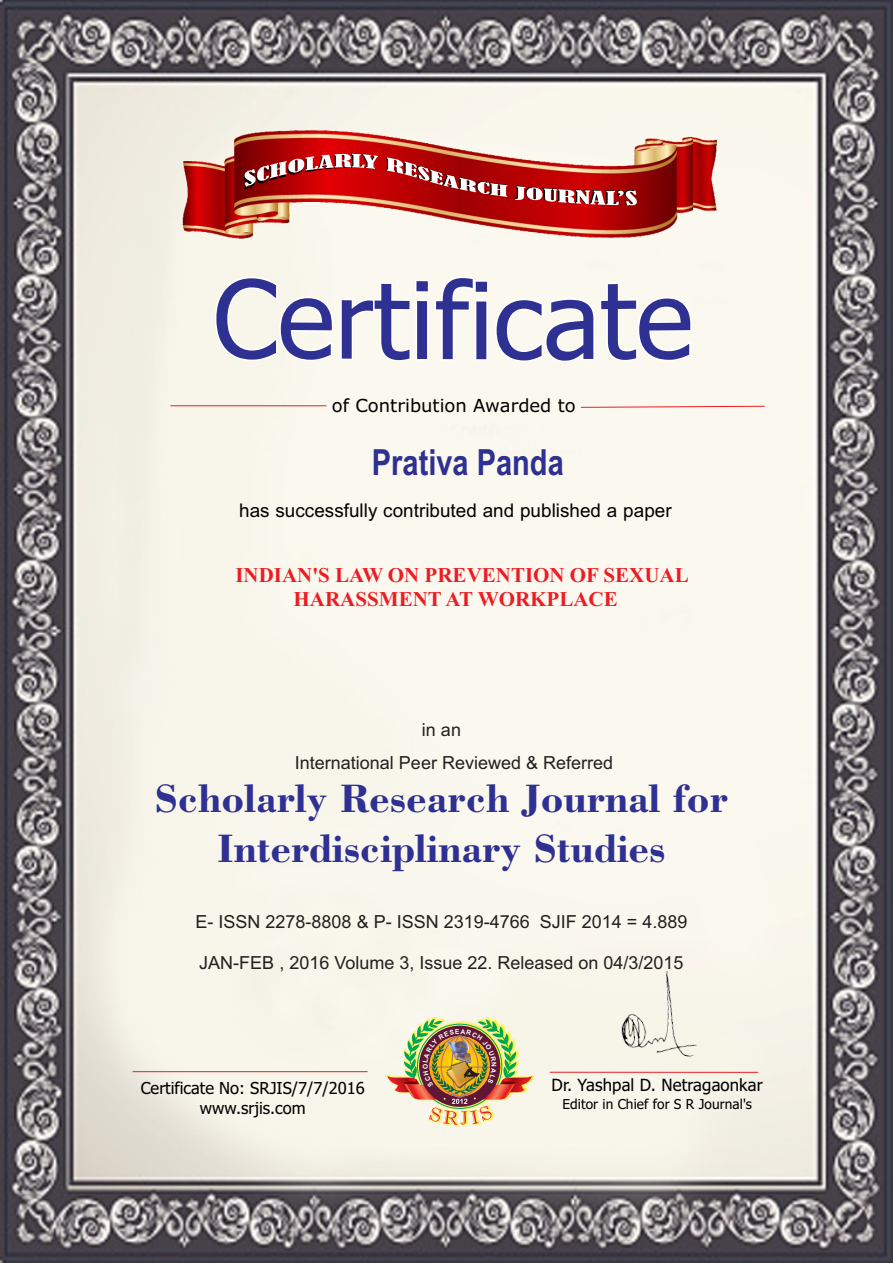
<style>
.page{position:relative;width:893px;height:1263px;background:#fff}
.page>*{position:absolute;margin:0;border:0;box-sizing:border-box;transform-origin:0 0}
.t1{font:700 42px/49.7px "Bodoni BT";color:#2e3092;text-align:center}
.t2{font:700 36px "Arial";color:#2e3092;scale:.81 1}
.t3{font:700 21px/23.2px "Times New Roman";color:#ed1c24}
.t4{font:21px "Miriam";color:#000}
.t5{font:18px/33.2px "Arial";color:#231f20}
.t6{font:18px "Verdana";color:#000}
.t7{font:16.8px "Tahoma";letter-spacing:.005em;color:#000}
.t8{font:16.5px/20px "Tahoma";color:#000;text-align:center}
.t9{font:13.65px "Tahoma";letter-spacing:.005em;color:#000}
</style>
<div class="page">
<img style="left:0;top:0;width:893px;height:1263px">
<svg style="left:213px;top:275px;width:480px;height:89px"></svg>
<div style="left:385px;top:1017px;width:149px;height:109px;background:#fff200;opacity:.98"></div>
<svg style="left:170px;top:405px;width:595px;height:3px"></svg>
<hr style="left:550px;top:1072px;width:208px;height:1px;background:#ed1c24">
<hr style="left:133px;top:1071px;width:235px;height:1px;background:#ed1c24">
<img style="left:615px;top:960px;width:100px;height:104px">
<img style="left:168px;top:115px;width:568px;height:139px">
<svg style="left:244px;top:154px;width:393px;height:51px"></svg>
<img style="left:387px;top:1019px;width:145px;height:106px">
<p class="t6" style="left:332px;top:398px;width:246px">of Contribution Awarded to</p>
<h2 class="t2" style="left:372px;top:448px;width:238px">Prativa Panda</h2>
<p class="t4" style="left:239px;top:501px;width:434px">has successfully contributed and published a paper</p>
<p class="t3" style="left:294px;top:566px;width:397px;text-indent:-58px">INDIAN'S LAW ON PREVENTION OF SEXUAL<br>HARASSMENT AT WORKPLACE</p>
<p class="t5" style="left:295px;top:714px;width:320px;text-indent:127px">in an<br>International Peer Reviewed &amp; Referred</p>
<h1 class="t1" style="left:155px;top:776px;width:575px">Scholarly Research Journal for<br>Interdisciplinary Studies</h1>
<p class="t5" style="left:196px;top:907px;width:493px">E- ISSN 2278-8808 &amp; P- ISSN 2319-4766 SJIF 2014 = 4.889</p>
<p class="t5" style="left:199px;top:947px;width:486px">JAN-FEB , 2016 Volume 3, Issue 22. Released on 04/3/2015</p>
<p class="t8" style="left:141px;top:1080px;width:226px">Certificate No: SRJIS/7/7/2016 www.srjis.com</p>
<p class="t7" style="left:552px;top:1078px;width:213px">Dr. Yashpal D. Netragaonkar</p>
<p class="t9" style="left:562px;top:1099px;width:191px">Editor in Chief for S R Journal's</p>
</div>
